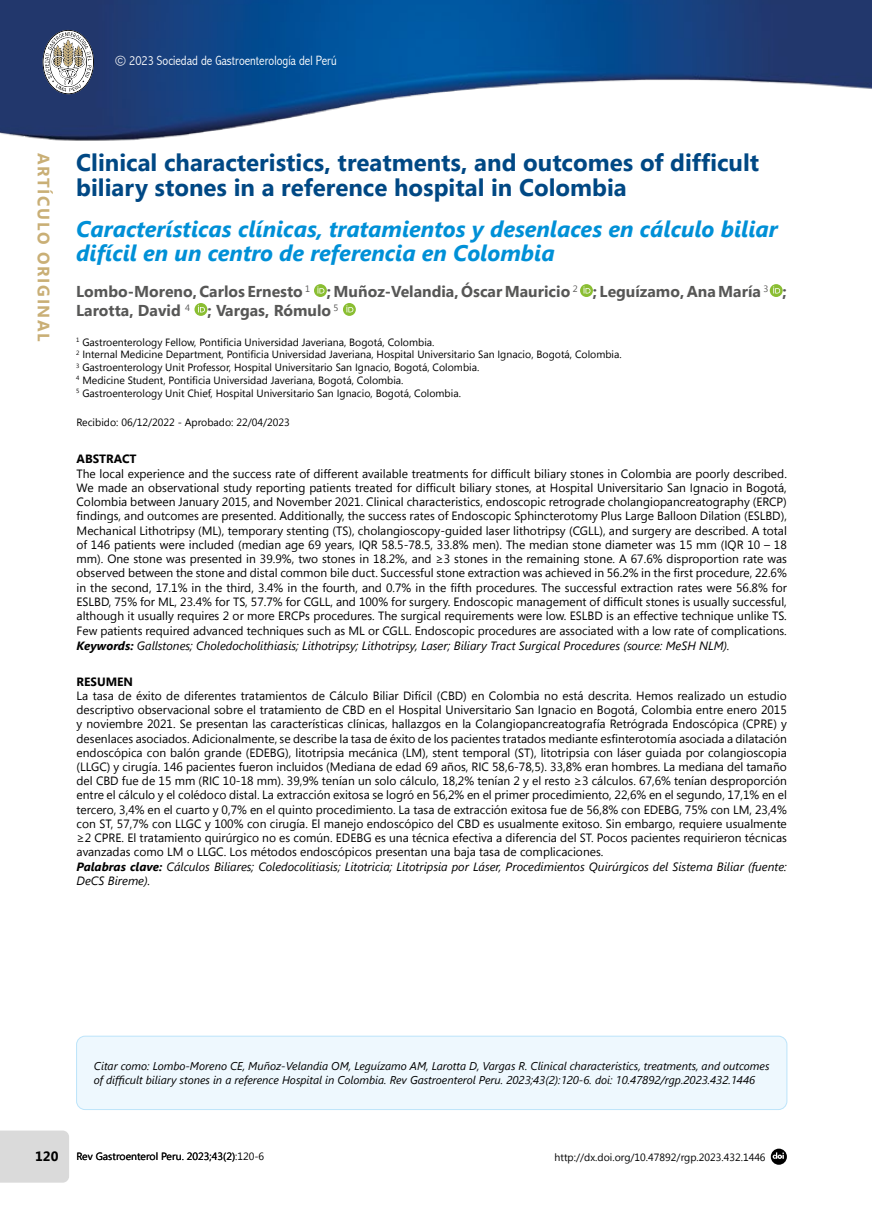
<style>
.page{position:relative;width:872px;height:1212px;background:#fff}
.page>*{position:absolute;margin:0;border:0;box-sizing:border-box;transform-origin:0 0}
.t1{font:700 24px/25.5px "Segoe UI";color:#004884}
.t2{font:italic 700 22.5px/24px "Segoe UI";color:#0090d7}
.t3{font:700 16.5px "Segoe UI";letter-spacing:.1em;color:#c9af76}
.t4{font:700 15.75px/18.9px "Segoe UI";color:#575756}
.t5{font:300 condensed 13.5px "Abadi";color:#fff}
.t6{font:700 13.5px "Segoe UI";color:#000}
.t7{font:12px/14.2px "Segoe UI";color:#000;text-align:justify}
.t8{font:700 12px "Segoe UI";color:#000}
.t9{font:italic 11.25px/13.5px "Segoe UI";color:#000}
.t10{font:10.5px/12.8px "Segoe UI";color:#000}
.s1{font-weight:700;font-style:italic}
.s2{font-style:italic}
</style>
<div class="page">
<img style="left:0;top:0;width:872px;height:304px">
<div style="left:77px;top:1036px;width:710px;height:73px;background:#eef8fe;border-radius:9px"></div>
<div style="left:76px;top:1036px;width:711px;height:74px;border:1px solid #bce4fa;border-radius:9px"></div>
<svg style="left:770px;top:1148px;width:17px;height:17px"></svg>
<svg style="left:43px;top:30px;width:51px;height:64px"></svg>
<div style="left:0;top:1130px;width:69px;height:52px;background:#dadada"></div>
<svg style="left:314px;top:284px;width:13px;height:13px"></svg>
<svg style="left:317px;top:286px;width:7px;height:8px"></svg>
<svg style="left:580px;top:284px;width:13px;height:13px"></svg>
<svg style="left:583px;top:286px;width:7px;height:8px"></svg>
<svg style="left:769px;top:284px;width:13px;height:13px"></svg>
<svg style="left:773px;top:286px;width:7px;height:8px"></svg>
<svg style="left:194px;top:303px;width:13px;height:13px"></svg>
<svg style="left:198px;top:305px;width:7px;height:8px"></svg>
<svg style="left:343px;top:303px;width:13px;height:13px"></svg>
<svg style="left:346px;top:305px;width:7px;height:8px"></svg>
<p class="t5" style="left:115px;top:52px;width:223px">© 2023 Sociedad de Gastroenterología del Perú</p>
<h3 class="t3" style="left:55px;top:153px;width:190px;rotate:90deg">ARTÍCULO ORIGINAL</h3>
<h1 class="t1" style="left:76px;top:148px;width:684px">Clinical characteristics, treatments, and outcomes of difficult biliary stones in a reference hospital in Colombia</h1>
<h2 class="t2" style="left:76px;top:214px;width:703px">Características clínicas, tratamientos y desenlaces en cálculo biliar difícil en un centro de referencia en Colombia</h2>
<h3 class="t4" style="left:76px;top:281px;width:712px">Lombo-Moreno, Carlos Ernesto <sup>1</sup> ; Muñoz-Velandia, Óscar Mauricio <sup>2</sup> ; Leguízamo, Ana María <sup>3</sup> ;<br>Larotta, David <sup>4</sup> ; Vargas, Rómulo <sup>5</sup></h3>
<p class="t10" style="left:76px;top:335px;width:547px"><sup>1</sup> Gastroenterology Fellow, Pontificia Universidad Javeriana, Bogotá, Colombia.<br><sup>2</sup> Internal Medicine Department, Pontificia Universidad Javeriana, Hospital Universitario San Ignacio, Bogotá, Colombia.<br><sup>3</sup> Gastroenterology Unit Professor, Hospital Universitario San Ignacio, Bogotá, Colombia.<br><sup>4</sup> Medicine Student, Pontificia Universidad Javeriana, Bogotá, Colombia.<br><sup>5</sup> Gastroenterology Unit Chief, Hospital Universitario San Ignacio, Bogotá, Colombia.</p>
<p class="t10" style="left:77px;top:415px;width:215px">Recibido: 06/12/2022 - Aprobado: 22/04/2023</p>
<p class="t8" style="left:77px;top:451px;width:62px">ABSTRACT</p>
<p class="t7" style="left:77px;top:466px;width:712px">The local experience and the success rate of different available treatments for difficult biliary stones in Colombia are poorly described.<br>We made an observational study reporting patients treated for difficult biliary stones, at Hospital Universitario San Ignacio in Bogotá, Colombia between January 2015, and November 2021. Clinical characteristics, endoscopic retrograde cholangiopancreatography (ERCP) findings, and outcomes are presented. Additionally, the success rates of Endoscopic Sphincterotomy Plus Large Balloon Dilation (ESLBD), Mechanical Lithotripsy (ML), temporary stenting (TS), cholangioscopy-guided laser lithotripsy (CGLL), and surgery are described. A total of 146 patients were included (median age 69 years, IQR 58.5-78.5, 33.8% men). The median stone diameter was 15 mm (IQR 10 – 18 mm). One stone was presented in 39.9%, two stones in 18.2%, and ≥3 stones in the remaining stone. A 67.6% disproportion rate was observed between the stone and distal common bile duct. Successful stone extraction was achieved in 56.2% in the first procedure, 22.6% in the second, 17.1% in the third, 3.4% in the fourth, and 0.7% in the fifth procedures. The successful extraction rates were 56.8% for ESLBD, 75% for ML, 23.4% for TS, 57.7% for CGLL, and 100% for surgery. Endoscopic management of difficult stones is usually successful, although it usually requires 2 or more ERCPs procedures. The surgical requirements were low. ESLBD is an effective technique unlike TS.<br>Few patients required advanced techniques such as ML or CGLL. Endoscopic procedures are associated with a low rate of complications.<br><span class="s1">Keywords:</span> <span class="s2">Gallstones; Choledocholithiasis; Lithotripsy; Lithotripsy, Laser; Biliary Tract Surgical Procedures (source: MeSH NLM).</span></p>
<p class="t8" style="left:77px;top:673px;width:58px">RESUMEN</p>
<p class="t7" style="left:77px;top:688px;width:712px;text-align:left">La tasa de éxito de diferentes tratamientos de Cálculo Biliar Difícil (CBD) en Colombia no está descrita. Hemos realizado un estudio descriptivo observacional sobre el tratamiento de CBD en el Hospital Universitario San Ignacio en Bogotá, Colombia entre enero 2015 y noviembre 2021. Se presentan las características clínicas, hallazgos en la Colangiopancreatografía Retrógrada Endoscópica (CPRE) y desenlaces asociados. Adicionalmente, se describe la tasa de éxito de los pacientes tratados mediante esfinterotomía asociada a dilatación endoscópica con balón grande (EDEBG), litotripsia mecánica (LM), stent temporal (ST), litotripsia con láser guiada por colangioscopia (LLGC) y cirugía. 146 pacientes fueron incluidos (Mediana de edad 69 años, RIC 58,6-78,5). 33,8% eran hombres. La mediana del tamaño del CBD fue de 15 mm (RIC 10-18 mm). 39,9% tenían un solo cálculo, 18,2% tenían 2 y el resto ≥3 cálculos. 67,6% tenían desproporción entre el cálculo y el colédoco distal. La extracción exitosa se logró en 56,2% en el primer procedimiento, 22,6% en el segundo, 17,1% en el tercero, 3,4% en el cuarto y 0,7% en el quinto procedimiento. La tasa de extracción exitosa fue de 56,8% con EDEBG, 75% con LM, 23,4% con ST, 57,7% con LLGC y 100% con cirugía. El manejo endoscópico del CBD es usualmente exitoso. Sin embargo, requiere usualmente ≥2 CPRE. El tratamiento quirúrgico no es común. EDEBG es una técnica efectiva a diferencia del ST. Pocos pacientes requirieron técnicas avanzadas como LM o LLGC. Los métodos endoscópicos presentan una baja tasa de complicaciones.<br><span class="s1">Palabras clave:</span> <span class="s2">Cálculos Biliares; Coledocolitiasis; Litotricia; Litotripsia por Láser, Procedimientos Quirúrgicos del Sistema Biliar (fuente:<br>DeCS Bireme).</span></p>
<p class="t9" style="left:94px;top:1059px;width:677px">Citar como: Lombo-Moreno CE, Muñoz-Velandia OM, Leguízamo AM, Larotta D, Vargas R. Clinical characteristics, treatments, and outcomes of difficult biliary stones in a reference Hospital in Colombia. Rev Gastroenterol Peru. 2023;43(2):120-6. doi: 10.47892/rgp.2023.432.1446</p>
<p class="t6" style="left:35px;top:1146px;width:25px">120</p>
<p class="t10" style="left:77px;top:1150px;width:189px">Rev Gastroenterol Peru. 2023;43(2):120-6</p>
<p class="t10" style="left:554px;top:1150px;width:213px">http://dx.doi.org/10.47892/rgp.2023.432.1446</p>
</div>
